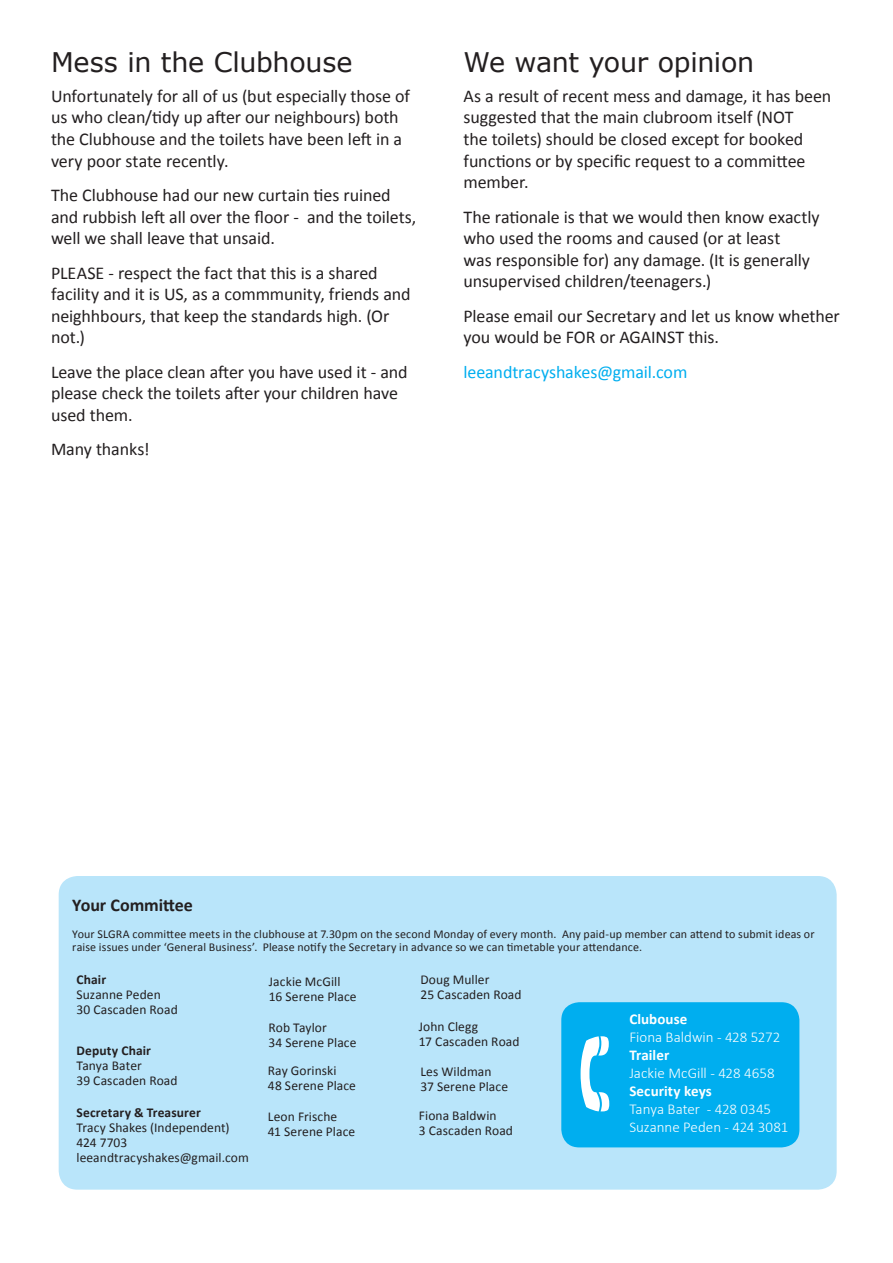
<style>
.page{position:relative;width:893px;height:1263px;background:#fff}
.page>*{position:absolute;margin:0;border:0;box-sizing:border-box;transform-origin:0 0}
.Headings{font:27px "Verdana";letter-spacing:-.01em;color:#231f20}
.Body_copy{font:18px/21.6px "Calibri";letter-spacing:-.005em;color:#231f20}
.Body_copy-2{font:18px "Calibri";letter-spacing:-.01em;color:#00aeef}
.t1{font:700 18px "Calibri";letter-spacing:-.005em;color:#231f20}
.t2{font:300 15px/18px "Calibri";color:#fff}
.t3{font:700 15px "Calibri";letter-spacing:.005em;color:#fff}
.Cttee_Names{font:13.5px "Calibri";letter-spacing:.005em;color:#231f20}
.Cttee_Names-2{font:700 13.5px "Calibri";letter-spacing:.01em;color:#231f20}
.Cttee_Names-3{font:12px/13.5px "Calibri";letter-spacing:.01em;color:#231f20}
.s1{font-weight:700}
</style>
<div class="page">
<div style="left:59px;top:877px;width:777px;height:312px;background:#b9e5fa;border-radius:18px"></div>
<div style="left:59px;top:876px;width:778px;height:313px;border:2px solid #b9e5fa;border-radius:18px"></div>
<div style="left:561px;top:1002px;width:238px;height:145px;background:#00aeef;border-radius:18px"></div>
<p class="Headings" style="left:51px;top:43px;width:303px">Mess in the Clubhouse</p>
<p class="Body_copy" style="left:51px;top:85px;width:361px">Unfortunately for all of us (but especially those of us who clean/tidy up after our neighbours) both the Clubhouse and the toilets have been left in a very poor state recently.</p>
<p class="Body_copy" style="left:51px;top:184px;width:367px">The Clubhouse had our new curtain ties ruined and rubbish left all over the floor - and the toilets, well we shall leave that unsaid.</p>
<p class="Body_copy" style="left:51px;top:262px;width:361px">PLEASE - respect the fact that this is a shared facility and it is US, as a commmunity, friends and neighhbours, that keep the standards high. (Or not.)</p>
<p class="Body_copy" style="left:51px;top:361px;width:358px">Leave the place clean after you have used it - and please check the toilets after your children have used them.</p>
<p class="Body_copy" style="left:51px;top:438px;width:100px">Many thanks!</p>
<p class="Headings" style="left:463px;top:43px;width:292px">We want your opinion</p>
<p class="Body_copy" style="left:463px;top:85px;width:369px">As a result of recent mess and damage, it has been suggested that the main clubroom itself (NOT<br>the toilets) should be closed except for booked functions or by specific request to a committee member.</p>
<p class="Body_copy" style="left:463px;top:206px;width:358px">The rationale is that we would then know exactly who used the rooms and caused (or at least<br>was responsible for) any damage. (It is generally unsupervised children/teenagers.)</p>
<p class="Body_copy" style="left:463px;top:305px;width:378px">Please email our Secretary and let us know whether you would be FOR or AGAINST this.</p>
<p class="Body_copy-2" style="left:463px;top:360px;width:225px">leeandtracyshakes@gmail.com</p>
<p class="t1" style="left:72px;top:893px;width:122px">Your Committee</p>
<p class="Cttee_Names-3" style="left:72px;top:927px;width:744px">Your SLGRA committee meets in the clubhouse at 7.30pm on the second Monday of every month. Any paid-up member can attend to submit ideas or raise issues under ‘General Business’. Please notify the Secretary in advance so we can timetable your attendance.</p>
<p class="Cttee_Names-2" style="left:77px;top:971px;width:31px">Chair</p>
<p class="Cttee_Names" style="left:77px;top:986px;width:86px">Suzanne Peden</p>
<p class="Cttee_Names" style="left:77px;top:1001px;width:103px">30 Cascaden Road</p>
<p class="Cttee_Names-2" style="left:77px;top:1041px;width:76px">Deputy Chair</p>
<p class="Cttee_Names" style="left:77px;top:1057px;width:67px">Tanya Bater</p>
<p class="Cttee_Names" style="left:77px;top:1072px;width:103px">39 Cascaden Road</p>
<p class="Cttee_Names-2" style="left:77px;top:1104px;width:126px">Secretary &amp; Treasurer</p>
<p class="Cttee_Names" style="left:77px;top:1119px;width:155px">Tracy Shakes (Independent)</p>
<p class="Cttee_Names" style="left:77px;top:1134px;width:52px">424 7703</p>
<p class="Cttee_Names" style="left:77px;top:1149px;width:174px">leeandtracyshakes@gmail.com</p>
<p class="Cttee_Names" style="left:269px;top:973px;width:73px">Jackie McGill</p>
<p class="Cttee_Names" style="left:269px;top:988px;width:89px">16 Serene Place</p>
<p class="Cttee_Names" style="left:268px;top:1019px;width:60px">Rob Taylor</p>
<p class="Cttee_Names" style="left:268px;top:1034px;width:90px">34 Serene Place</p>
<p class="Cttee_Names" style="left:268px;top:1062px;width:70px">Ray Gorinski</p>
<p class="Cttee_Names" style="left:268px;top:1077px;width:90px">48 Serene Place</p>
<p class="Cttee_Names" style="left:268px;top:1107px;width:71px">Leon Frische</p>
<p class="Cttee_Names" style="left:268px;top:1122px;width:89px">41 Serene Place</p>
<p class="Cttee_Names" style="left:420px;top:971px;width:70px">Doug Muller</p>
<p class="Cttee_Names" style="left:420px;top:986px;width:103px">25 Cascaden Road</p>
<p class="Cttee_Names" style="left:419px;top:1018px;width:61px">John Clegg</p>
<p class="Cttee_Names" style="left:419px;top:1033px;width:102px">17 Cascaden Road</p>
<p class="Cttee_Names" style="left:420px;top:1062px;width:73px">Les Wildman</p>
<p class="Cttee_Names" style="left:420px;top:1077px;width:89px">37 Serene Place</p>
<p class="Cttee_Names" style="left:419px;top:1107px;width:79px">Fiona Baldwin</p>
<p class="Cttee_Names" style="left:419px;top:1122px;width:96px">3 Cascaden Road</p>
<p class="t2" style="left:629px;top:1010px;width:153px"><span class="s1">Clubouse<br></span>Fiona Baldwin - 428 5272</p>
<p class="t3" style="left:629px;top:1046px;width:42px">Trailer</p>
<p class="t2" style="left:629px;top:1064px;width:147px">Jackie McGill - 428 4658</p>
<p class="t3" style="left:629px;top:1082px;width:84px">Security keys</p>
<p class="t2" style="left:629px;top:1100px;width:143px">Tanya Bater - 428 0345</p>
<p class="t2" style="left:629px;top:1118px;width:161px">Suzanne Peden - 424 3081</p>
</div>
